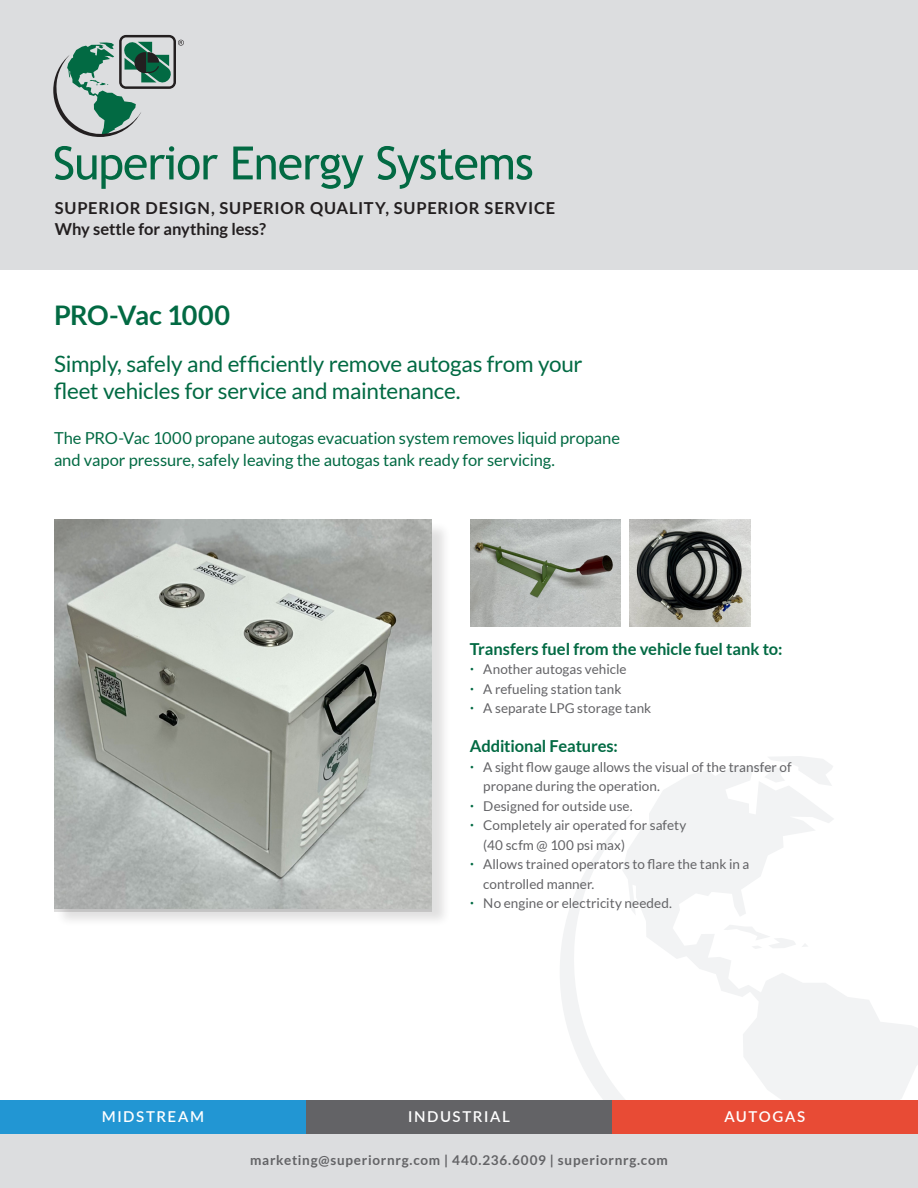
<style>
.page{position:relative;width:918px;height:1188px;background:#fff}
.page>*{position:absolute;margin:0;border:0;box-sizing:border-box;transform-origin:0 0}
.Body{font:700 27px "Lato";letter-spacing:-.025em;color:#026a43}
.Body-2{font:22.5px/27px "Lato";letter-spacing:-.01em;color:#026a43}
.Body-3{font:16.5px/22.5px "Lato";letter-spacing:-.005em;color:#026a43}
.Body-4{font:700 16.5px "Lato";letter-spacing:-.005em;color:#026a43}
.t1{font:700 16.5px "Lato";letter-spacing:.035em;color:#231f20}
.t2{font:700 16.5px "Lato";color:#231f20}
.t3{font:600 15px "Lato";letter-spacing:.105em;color:#fff}
.t4{font:13.5px/19.5px "Lato";letter-spacing:.005em;color:#636366}
.t5{font:700 13.5px "Lato";letter-spacing:.055em;color:#636366}
.s1{font-size:16.5px;color:#026a43}
</style>
<div class="page">
<svg style="left:651px;top:766px;width:172px;height:45px;fill:#f2f3f4"></svg>
<svg style="left:767px;top:756px;width:66px;height:30px"></svg>
<svg style="left:560px;top:811px;width:358px;height:289px"></svg>
<div style="left:0;top:0;width:918px;height:270px;background:#dcdddf"></div>
<svg style="left:55px;top:146px;width:163px;height:43px"></svg>
<svg style="left:233px;top:147px;width:131px;height:42px"></svg>
<svg style="left:378px;top:146px;width:154px;height:43px"></svg>
<svg style="left:53px;top:35px;width:131px;height:102px"></svg>
<div style="left:56px;top:522px;width:395px;height:406px;background:#231f20;opacity:.14"></div>
<img style="left:54px;top:520px;width:378px;height:389px">
<div style="left:0;top:1107px;width:918px;height:81px;background:#dcdddf"></div>
<div style="left:0;top:1100px;width:306px;height:34px;background:#2296d3"></div>
<div style="left:306px;top:1100px;width:306px;height:34px;background:#636366"></div>
<div style="left:612px;top:1100px;width:306px;height:34px;background:#e84b35"></div>
<img style="left:470px;top:519px;width:151px;height:107px">
<img style="left:630px;top:519px;width:121px;height:107px">
<p class="t1" style="left:55px;top:199px;width:502px">SUPERIOR DESIGN, SUPERIOR QUALITY, SUPERIOR SERVICE</p>
<p class="t2" style="left:55px;top:220px;width:213px">Why settle for anything less?</p>
<p class="Body" style="left:54px;top:300px;width:178px">PRO-Vac 1000</p>
<p class="Body-2" style="left:54px;top:350px;width:530px">Simply, safely and efficiently remove autogas from your fleet vehicles for service and maintenance.</p>
<p class="Body-3" style="left:54px;top:427px;width:568px">The PRO-Vac 1000 propane autogas evacuation system removes liquid propane and vapor pressure, safely leaving the autogas tank ready for servicing.</p>
<p class="Body-4" style="left:470px;top:639px;width:314px">Transfers fuel from the vehicle fuel tank to:</p>
<p class="t4" style="left:470px;top:660px;width:158px"><span class="s1">·</span> Another autogas vehicle</p>
<p class="t4" style="left:470px;top:679px;width:153px"><span class="s1">·</span> A refueling station tank</p>
<p class="t4" style="left:470px;top:699px;width:183px"><span class="s1">·</span> A separate LPG storage tank</p>
<p class="Body-4" style="left:470px;top:737px;width:150px">Additional Features:</p>
<p class="t4" style="left:483px;top:757px;width:310px;text-indent:-14px"><span class="s1">·</span> A sight flow gauge allows the visual of the transfer of propane during the operation.</p>
<p class="t4" style="left:470px;top:796px;width:164px"><span class="s1">·</span> Designed for outside use.</p>
<p class="t4" style="left:483px;top:816px;width:205px;text-indent:-14px"><span class="s1">·</span> Completely air operated for safety (40 scfm @ 100 psi max)</p>
<p class="t4" style="left:483px;top:855px;width:268px;text-indent:-14px"><span class="s1">·</span> Allows trained operators to flare the tank in a controlled manner.</p>
<p class="t4" style="left:470px;top:894px;width:204px"><span class="s1">·</span> No engine or electricity needed.</p>
<p class="t3" style="left:102px;top:1106px;width:104px">MIDSTREAM</p>
<p class="t3" style="left:408px;top:1106px;width:103px">INDUSTRIAL</p>
<p class="t3" style="left:725px;top:1106px;width:82px">AUTOGAS</p>
<p class="t5" style="left:250px;top:1152px;width:419px">marketing@superiornrg.com | 440.236.6009 | superiornrg.com</p>
</div>
